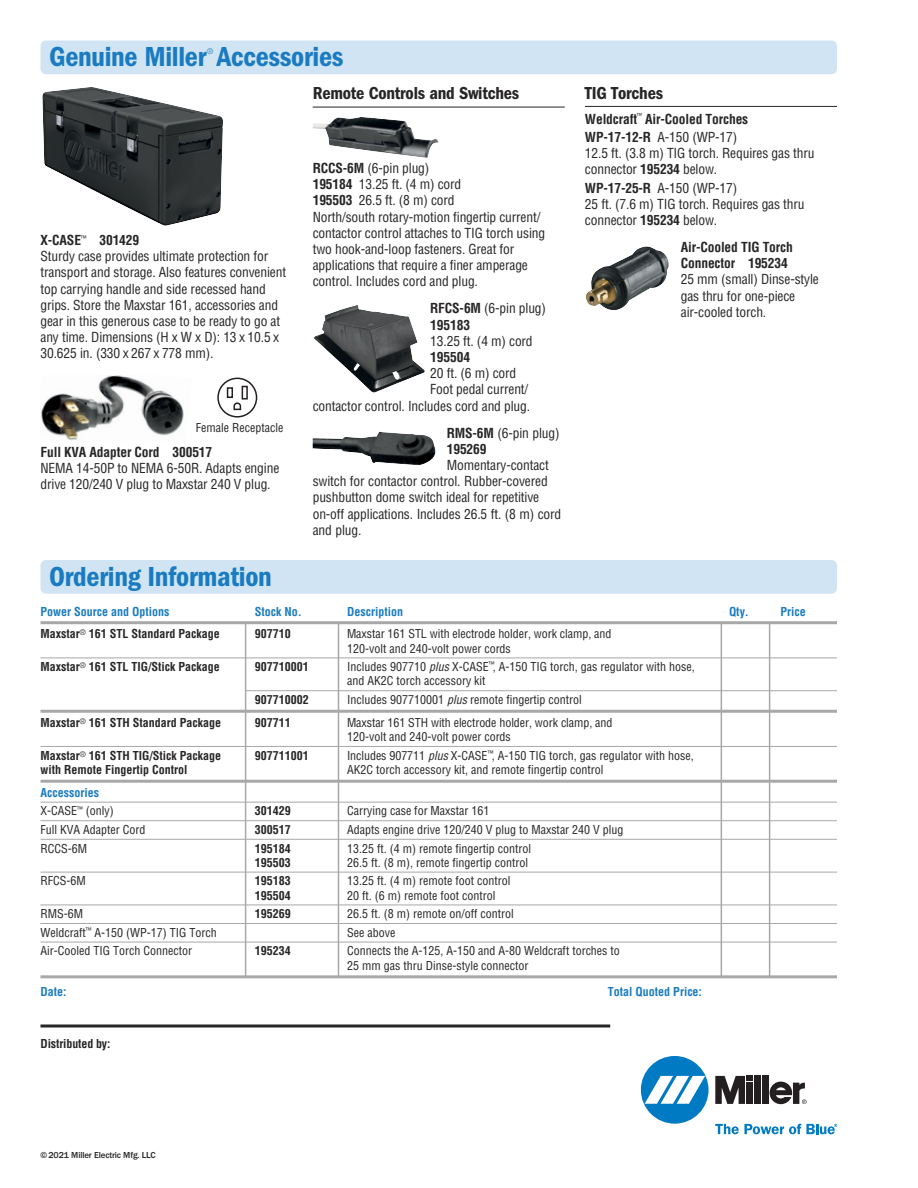
<style>
.page{position:relative;width:918px;height:1188px;background:#fff}
.page>*{position:absolute;margin:0;border:0;box-sizing:border-box;transform-origin:0 0}
.t1{font:28.5px "ITC Franklin Gothic Std Dm Cd";letter-spacing:-.01em;color:#197bc1}
.t2{font:18px "ITC Franklin Gothic Std Dm Cd";letter-spacing:-.01em;color:#272526}
.t3{font:condensed 13.5px/16.2px "Helvetica";letter-spacing:-.01em;color:#272526}
.t4{font:700 condensed 13.5px/16.2px "Helvetica";letter-spacing:-.01em;color:#272526}
.t5{font:condensed 12px/14.2px "Helvetica";color:#272526}
.t6{font:700 condensed 12px "Helvetica";color:#272526}
.t7{font:700 condensed 12px "Helvetica";color:#197bc1}
.t8{font:500 9px "ITC Franklin Gothic Std";letter-spacing:-.02em;color:#272526}
.t9{font:condensed 7.5px "Helvetica";color:#197bc1}
.s1{font-weight:700}
.s2{font-weight:400}
.s3{font-style:italic}
.s4{font-weight:700;color:#197bc1}
</style>
<div class="page">
<div style="left:40px;top:560px;width:797px;height:34px;background:#d1e4f3;border-radius:5px"></div>
<hr style="left:40px;top:621px;width:797px;height:3px;background:#a8a8a8">
<hr style="left:40px;top:658px;width:797px;height:1px;background:#a8a8a8">
<hr style="left:246px;top:690px;width:591px;height:1px;background:#a8a8a8">
<hr style="left:40px;top:710px;width:797px;height:3px;background:#a8a8a8">
<hr style="left:40px;top:746px;width:797px;height:1px;background:#a8a8a8">
<hr style="left:40px;top:780px;width:797px;height:3px;background:#a8a8a8">
<hr style="left:40px;top:802px;width:797px;height:1px;background:#a8a8a8">
<hr style="left:40px;top:820px;width:797px;height:1px;background:#a8a8a8">
<hr style="left:40px;top:839px;width:797px;height:1px;background:#a8a8a8">
<hr style="left:40px;top:872px;width:797px;height:1px;background:#a8a8a8">
<hr style="left:40px;top:905px;width:797px;height:1px;background:#a8a8a8">
<hr style="left:40px;top:923px;width:797px;height:1px;background:#a8a8a8">
<hr style="left:40px;top:942px;width:797px;height:1px;background:#a8a8a8">
<hr style="left:40px;top:975px;width:797px;height:3px;background:#a8a8a8">
<hr style="left:245px;top:623px;width:1px;height:354px;background:#a8a8a8">
<hr style="left:338px;top:623px;width:1px;height:354px;background:#a8a8a8">
<hr style="left:721px;top:622px;width:1px;height:355px;background:#a8a8a8">
<hr style="left:769px;top:623px;width:1px;height:354px;background:#a8a8a8">
<div style="left:641px;top:1056px;width:68px;height:68px;background:#007ac2;border-radius:50%"></div>
<svg style="left:645px;top:1076px;width:60px;height:28px"></svg>
<div style="left:754px;top:1076px;width:7px;height:28px;background:#231f20"></div>
<div style="left:763px;top:1076px;width:6px;height:28px;background:#231f20"></div>
<svg style="left:715px;top:1076px;width:38px;height:28px"></svg>
<svg style="left:770px;top:1082px;width:37px;height:22px"></svg>
<svg style="left:715px;top:1124px;width:122px;height:10px"></svg>
<svg style="left:40px;top:1024px;width:570px;height:4px;background:#5c5b5c"></svg>
<hr style="left:313px;top:107px;width:252px;height:1px;background:#272526">
<hr style="left:585px;top:106px;width:252px;height:1px;background:#272526">
<img style="left:42px;top:87px;width:181px;height:139px">
<img style="left:41px;top:375px;width:143px;height:65px">
<img style="left:313px;top:117px;width:126px;height:41px">
<img style="left:314px;top:305px;width:111px;height:88px">
<img style="left:313px;top:432px;width:123px;height:33px">
<img style="left:586px;top:246px;width:83px;height:64px">
<div style="left:40px;top:40px;width:797px;height:34px;background:#d1e4f3;border-radius:5px"></div>
<svg style="left:218px;top:378px;width:39px;height:39px"></svg>
<div style="left:217px;top:378px;width:40px;height:40px;border:2px solid #231f20;border-radius:50%"></div>
<div style="left:227px;top:387px;width:6px;height:11px;border:2px solid #231f20"></div>
<div style="left:242px;top:386px;width:6px;height:14px;border:2px solid #231f20"></div>
<svg style="left:228px;top:388px;width:14px;height:23px"></svg>
<h1 class="t1" style="left:49px;top:47px;width:296px">Genuine Miller Accessories</h1>
<p class="t9" style="left:207px;top:48px;width:7px">®</p>
<p class="t3" style="left:41px;top:233px;width:247px"><span class="s1">X-CASE</span><sup>™</sup> <span class="s1">301429<br></span>Sturdy case provides ultimate protection for transport and storage. Also features convenient top carrying handle and side recessed hand grips. Store the Maxstar 161, accessories and gear in this generous case to be ready to go at any time. Dimensions (H x W x D): 13 x 10.5 x 30.625 in. (330 x 267 x 778 mm).</p>
<p class="t5" style="left:196px;top:422px;width:89px">Female Receptacle</p>
<p class="t4" style="left:41px;top:445px;width:173px">Full KVA Adapter Cord 300517</p>
<p class="t3" style="left:41px;top:461px;width:240px">NEMA 14-50P to NEMA 6-50R. Adapts engine drive 120/240 V plug to Maxstar 240 V plug.</p>
<h2 class="t2" style="left:313px;top:87px;width:208px">Remote Controls and Switches</h2>
<p class="t3" style="left:313px;top:161px;width:234px"><span class="s1">RCCS-6M</span> (6-pin plug)<br><span class="s1">195184</span> 13.25 ft. (4 m) cord<br><span class="s1">195503</span> 26.5 ft. (8 m) cord<br>North/south rotary-motion fingertip current/ contactor control attaches to TIG torch using two hook-and-loop fasteners. Great for applications that require a finer amperage control. Includes cord and plug.</p>
<p class="t4" style="left:430px;top:302px;width:117px">RFCS-6M <span class="s2">(6-pin plug)<br></span>195183</p>
<p class="t3" style="left:430px;top:334px;width:104px">13.25 ft. (4 m) cord</p>
<p class="t4" style="left:430px;top:350px;width:41px">195504</p>
<p class="t3" style="left:430px;top:366px;width:87px">20 ft. (6 m) cord</p>
<p class="t3" style="left:430px;top:383px;width:100px">Foot pedal current/</p>
<p class="t3" style="left:313px;top:399px;width:219px">contactor control. Includes cord and plug.</p>
<p class="t4" style="left:447px;top:426px;width:114px">RMS-6M <span class="s2">(6-pin plug)<br></span>195269</p>
<p class="t3" style="left:313px;top:458px;width:250px;text-indent:134px">Momentary-contact switch for contactor control. Rubber-covered pushbutton dome switch ideal for repetitive on-off applications. Includes 26.5 ft. (8 m) cord and plug.</p>
<h2 class="t2" style="left:585px;top:87px;width:80px">TIG Torches</h2>
<p class="t4" style="left:585px;top:111px;width:165px;line-height:18.3px">Weldcraft<sup>™</sup> Air-Cooled Torches<br>WP-17-12-R <span class="s2">A-150 (WP-17)</span></p>
<p class="t3" style="left:585px;top:146px;width:231px">12.5 ft. (3.8 m) TIG torch. Requires gas thru connector <span class="s1">195234</span> below.</p>
<p class="t3" style="left:585px;top:181px;width:221px"><span class="s1">WP-17-25-R</span> A-150 (WP-17)<br>25 ft. (7.6 m) TIG torch. Requires gas thru connector <span class="s1">195234</span> below.</p>
<p class="t4" style="left:681px;top:240px;width:114px">Air-Cooled TIG Torch<br>Connector 195234</p>
<p class="t3" style="left:681px;top:273px;width:140px">25 mm (small) Dinse-style gas thru for one-piece air-cooled torch.</p>
<h1 class="t1" style="left:49px;top:567px;width:224px">Ordering Information</h1>
<p class="t7" style="left:40px;top:607px;width:130px">Power Source and Options</p>
<p class="t7" style="left:255px;top:607px;width:48px">Stock No.</p>
<p class="t7" style="left:347px;top:607px;width:57px">Description</p>
<p class="t7" style="left:729px;top:607px;width:21px">Qty.</p>
<p class="t7" style="left:781px;top:607px;width:27px">Price</p>
<p class="t6" style="left:41px;top:629px;width:181px">Maxstar<sup>®</sup> 161 STL Standard Package</p>
<p class="t6" style="left:255px;top:629px;width:37px">907710</p>
<p class="t5" style="left:347px;top:628px;width:266px">Maxstar 161 STL with electrode holder, work clamp, and<br>120-volt and 240-volt power cords</p>
<p class="t6" style="left:41px;top:662px;width:181px">Maxstar<sup>®</sup> 161 STL TIG/Stick Package</p>
<p class="t6" style="left:255px;top:662px;width:55px">907710001</p>
<p class="t5" style="left:347px;top:661px;width:349px">Includes 907710 <span class="s3">plus</span> X-CASE<sup>™</sup>, A-150 TIG torch, gas regulator with hose, and AK2C torch accessory kit</p>
<p class="t6" style="left:255px;top:695px;width:55px">907710002</p>
<p class="t5" style="left:347px;top:694px;width:236px">Includes 907710001 <span class="s3">plus</span> remote fingertip control</p>
<p class="t6" style="left:41px;top:718px;width:182px">Maxstar<sup>®</sup> 161 STH Standard Package</p>
<p class="t6" style="left:255px;top:718px;width:37px">907711</p>
<p class="t5" style="left:347px;top:716px;width:267px">Maxstar 161 STH with electrode holder, work clamp, and<br>120-volt and 240-volt power cords</p>
<p class="t6" style="left:41px;top:751px;width:182px">Maxstar<sup>®</sup> 161 STH TIG/Stick Package</p>
<p class="t6" style="left:255px;top:751px;width:55px">907711001</p>
<p class="t5" style="left:347px;top:749px;width:348px">Includes 907711 <span class="s3">plus</span> X-CASE<sup>™</sup>, A-150 TIG torch, gas regulator with hose,</p>
<p class="t6" style="left:40px;top:765px;width:149px">with Remote Fingertip Control</p>
<p class="t5" style="left:347px;top:764px;width:258px">AK2C torch accessory kit, and remote fingertip control</p>
<p class="t5" style="left:40px;top:784px;width:75px;line-height:18.6px"><span class="s4">Accessories<br></span>X-CASE<sup>™</sup> (only)</p>
<p class="t6" style="left:255px;top:806px;width:37px">301429</p>
<p class="t5" style="left:347px;top:805px;width:144px">Carrying case for Maxstar 161</p>
<p class="t5" style="left:40px;top:824px;width:106px">Full KVA Adapter Cord</p>
<p class="t6" style="left:255px;top:825px;width:37px">300517</p>
<p class="t5" style="left:347px;top:824px;width:278px">Adapts engine drive 120/240 V plug to Maxstar 240 V plug</p>
<p class="t5" style="left:41px;top:842px;width:48px">RCCS-6M</p>
<p class="t6" style="left:255px;top:844px;width:37px">195184</p>
<p class="t5" style="left:347px;top:842px;width:185px">13.25 ft. (4 m) remote fingertip control</p>
<p class="t6" style="left:255px;top:858px;width:37px">195503</p>
<p class="t5" style="left:347px;top:856px;width:182px">26.5 ft. (8 m), remote fingertip control</p>
<p class="t5" style="left:40px;top:875px;width:47px">RFCS-6M</p>
<p class="t6" style="left:255px;top:876px;width:37px">195183</p>
<p class="t5" style="left:347px;top:875px;width:165px">13.25 ft. (4 m) remote foot control</p>
<p class="t6" style="left:255px;top:891px;width:37px">195504</p>
<p class="t5" style="left:347px;top:889px;width:150px">20 ft. (6 m) remote foot control</p>
<p class="t5" style="left:40px;top:908px;width:44px">RMS-6M</p>
<p class="t6" style="left:255px;top:909px;width:37px">195269</p>
<p class="t5" style="left:347px;top:908px;width:168px">26.5 ft. (8 m) remote on/off control</p>
<p class="t5" style="left:40px;top:926px;width:178px">Weldcraft<sup>™</sup> A-150 (WP-17) TIG Torch</p>
<p class="t5" style="left:347px;top:926px;width:50px">See above</p>
<p class="t5" style="left:41px;top:945px;width:153px">Air-Cooled TIG Torch Connector</p>
<p class="t6" style="left:255px;top:946px;width:37px">195234</p>
<p class="t5" style="left:347px;top:945px;width:274px">Connects the A-125, A-150 and A-80 Weldcraft torches to<br>25 mm gas thru Dinse-style connector</p>
<p class="t7" style="left:40px;top:987px;width:28px">Date:</p>
<p class="t7" style="left:608px;top:987px;width:96px">Total Quoted Price:</p>
<p class="t6" style="left:41px;top:1039px;width:71px">Distributed by:</p>
<p class="t8" style="left:40px;top:1150px;width:117px">© 2021 Miller Electric Mfg. LLC</p>
</div>
